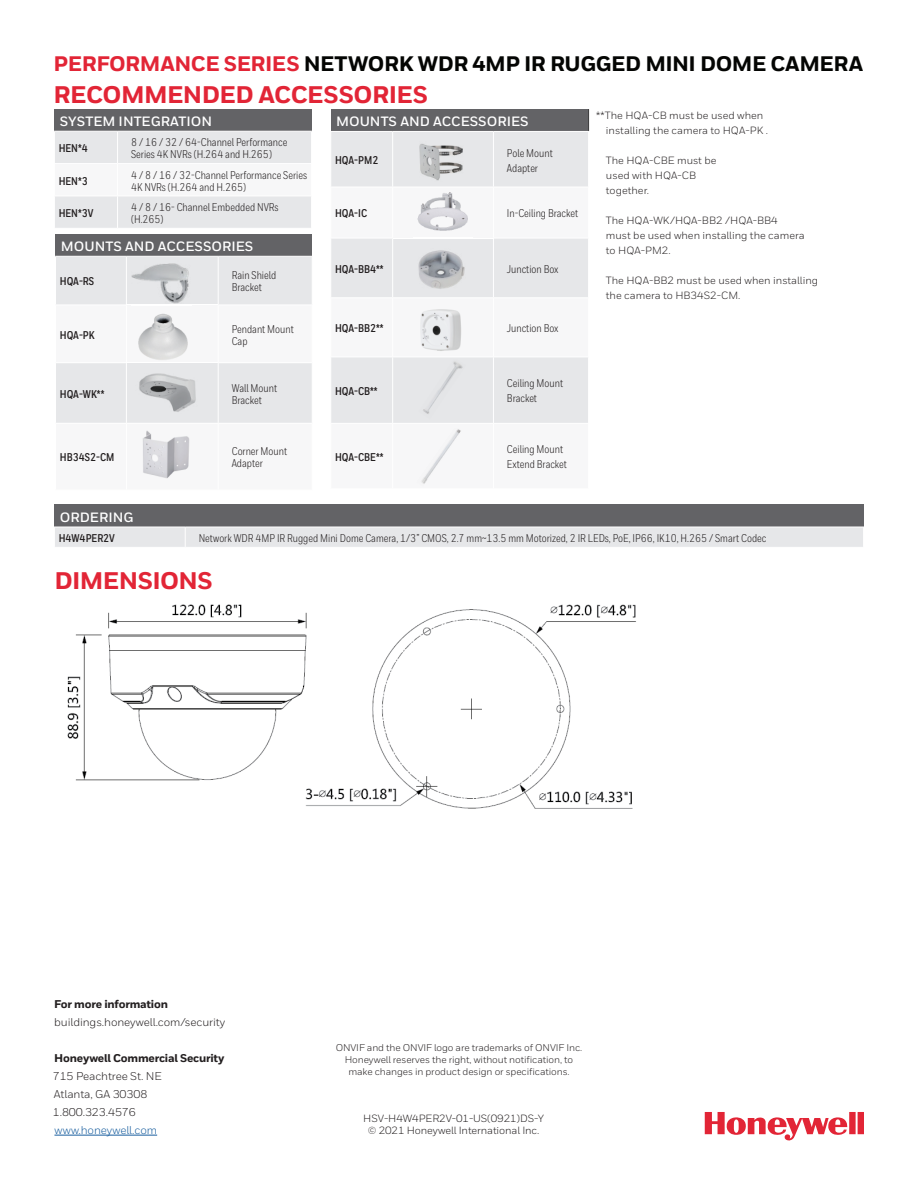
<style>
.page{position:relative;width:918px;height:1188px;background:#fff}
.page>*{position:absolute;margin:0;border:0;box-sizing:border-box;transform-origin:0 0}
.t1{font:800 24px "Honeywell Sans";letter-spacing:-.025em;color:#e22536}
.t2{font:800 21px "Honeywell Sans";letter-spacing:-.02em;color:#040503}
.t3{font:700 13.5px "Honeywell Sans";color:#fff}
.t4{font:11.25px/12px "Honeywell Cond";color:#231f20}
.t5{font:700 11.25px "Honeywell Cond";color:#231f20}
.t6{font:11.25px/18px "Honeywell Sans";letter-spacing:-.01em;color:#231f20}
.t7{font:800 11.25px "Honeywell Sans";letter-spacing:-.02em;color:#231f20}
.t8{font:11.25px "Honeywell Sans";letter-spacing:-.01em;color:#175d9e}
.t9{font:10.5px/15px "Honeywell Sans";color:#231f20}
.t10{font:9.75px/12px "Honeywell Sans";letter-spacing:-.01em;color:#231f20;text-align:center}
.s1{color:#e22536}
</style>
<div class="page">
<div style="left:54px;top:505px;width:810px;height:22px;background:#636366"></div>
<div style="left:55px;top:527px;width:808px;height:20px;background:#e6e7e9"></div>
<hr style="left:54px;top:1135px;width:103px;height:1px;background:#175d9e">
<div style="left:54px;top:109px;width:258px;height:22px;background:#636366"></div>
<svg style="left:55px;top:132px;width:256px;height:96px"></svg>
<hr style="left:117px;top:132px;width:1px;height:31px;background:#fff">
<hr style="left:54px;top:163px;width:64px;height:1px;background:#fff">
<hr style="left:118px;top:163px;width:194px;height:1px;background:#fff">
<hr style="left:117px;top:164px;width:1px;height:32px;background:#fff">
<hr style="left:54px;top:196px;width:64px;height:1px;background:#fff">
<hr style="left:118px;top:196px;width:194px;height:1px;background:#fff">
<hr style="left:117px;top:196px;width:1px;height:32px;background:#fff">
<svg style="left:705px;top:1112px;width:159px;height:29px"></svg>
<img style="left:67px;top:604px;width:569px;height:205px">
<div style="left:331px;top:109px;width:258px;height:22px;background:#636366"></div>
<div style="left:331px;top:132px;width:257px;height:55px;background:#e6e7e9"></div>
<svg style="left:331px;top:239px;width:257px;height:184px;fill:#e6e7e9"></svg>
<svg style="left:588px;top:109px;width:1px;height:22px"></svg>
<hr style="left:330px;top:297px;width:63px;height:1px;background:#fff">
<hr style="left:330px;top:357px;width:63px;height:1px;background:#fff">
<hr style="left:392px;top:132px;width:1px;height:55px;background:#fff">
<hr style="left:493px;top:132px;width:1px;height:55px;background:#fff">
<hr style="left:392px;top:238px;width:1px;height:59px;background:#fff">
<hr style="left:493px;top:238px;width:1px;height:59px;background:#fff">
<hr style="left:393px;top:297px;width:100px;height:1px;background:#fff">
<hr style="left:392px;top:298px;width:1px;height:59px;background:#fff">
<hr style="left:493px;top:297px;width:96px;height:1px;background:#fff">
<hr style="left:493px;top:298px;width:1px;height:59px;background:#fff">
<hr style="left:393px;top:357px;width:100px;height:1px;background:#fff">
<hr style="left:392px;top:357px;width:1px;height:66px;background:#fff">
<hr style="left:493px;top:357px;width:96px;height:1px;background:#fff">
<hr style="left:493px;top:357px;width:1px;height:66px;background:#fff">
<div style="left:56px;top:234px;width:256px;height:22px;background:#636366"></div>
<div style="left:56px;top:257px;width:256px;height:48px;background:#e6e7e9"></div>
<div style="left:56px;top:363px;width:256px;height:60px;background:#e6e7e9"></div>
<hr style="left:126px;top:257px;width:1px;height:48px;background:#fff">
<hr style="left:218px;top:257px;width:1px;height:48px;background:#fff">
<hr style="left:126px;top:363px;width:1px;height:60px;background:#fff">
<hr style="left:218px;top:363px;width:1px;height:60px;background:#fff">
<img style="left:131px;top:260px;width:60px;height:45px">
<img style="left:138px;top:313px;width:50px;height:48px">
<img style="left:136px;top:373px;width:61px;height:40px">
<img style="left:418px;top:248px;width:47px;height:42px">
<img style="left:418px;top:360px;width:48px;height:59px">
<img style="left:420px;top:428px;width:41px;height:57px">
<img style="left:417px;top:192px;width:51px;height:39px">
<img style="left:419px;top:141px;width:45px;height:41px">
<img style="left:419px;top:309px;width:44px;height:43px">
<img style="left:142px;top:430px;width:48px;height:49px">
<h2 class="t2" style="left:54px;top:50px;width:811px"><span class="s1">PERFORMANCE SERIES</span> NETWORK WDR 4MP IR RUGGED MINI DOME CAMERA</h2>
<h1 class="t1" style="left:54px;top:80px;width:376px">RECOMMENDED ACCESSORIES</h1>
<p class="t3" style="left:60px;top:113px;width:154px">SYSTEM INTEGRATION</p>
<p class="t5" style="left:59px;top:141px;width:31px">HEN*4</p>
<p class="t4" style="left:131px;top:136px;width:158px">8 / 16 / 32 / 64-Channel Performance<br>Series 4K NVRs (H.264 and H.265)</p>
<p class="t5" style="left:59px;top:174px;width:31px">HEN*3</p>
<p class="t4" style="left:131px;top:169px;width:178px">4 / 8 / 16 / 32-Channel Performance Series<br>4K NVRs (H.264 and H.265)</p>
<p class="t5" style="left:59px;top:206px;width:36px">HEN*3V</p>
<p class="t4" style="left:131px;top:201px;width:149px">4 / 8 / 16- Channel Embedded NVRs (H.265)</p>
<p class="t3" style="left:336px;top:113px;width:194px">MOUNTS AND ACCESSORIES</p>
<p class="t5" style="left:335px;top:153px;width:45px">HQA-PM2</p>
<p class="t4" style="left:507px;top:145px;width:47px;line-height:15px">Pole Mount<br>Adapter</p>
<p class="t5" style="left:335px;top:207px;width:34px">HQA-IC</p>
<p class="t4" style="left:507px;top:207px;width:73px">In-Ceiling Bracket</p>
<p class="t3" style="left:61px;top:238px;width:194px">MOUNTS AND ACCESSORIES</p>
<p class="t5" style="left:60px;top:275px;width:36px">HQA-RS</p>
<p class="t4" style="left:232px;top:270px;width:46px">Rain Shield<br>Bracket</p>
<p class="t5" style="left:60px;top:328px;width:36px">HQA-PK</p>
<p class="t4" style="left:232px;top:323px;width:64px">Pendant Mount<br>Cap</p>
<p class="t5" style="left:60px;top:387px;width:46px">HQA-WK**</p>
<p class="t4" style="left:232px;top:382px;width:47px">Wall Mount<br>Bracket</p>
<p class="t5" style="left:60px;top:451px;width:56px">HB34S2-CM</p>
<p class="t4" style="left:232px;top:446px;width:57px">Corner Mount<br>Adapter</p>
<p class="t5" style="left:335px;top:262px;width:50px">HQA-BB4**</p>
<p class="t4" style="left:507px;top:263px;width:53px">Junction Box</p>
<p class="t5" style="left:335px;top:321px;width:50px">HQA-BB2**</p>
<p class="t4" style="left:507px;top:322px;width:53px">Junction Box</p>
<p class="t5" style="left:335px;top:384px;width:44px">HQA-CB**</p>
<p class="t4" style="left:507px;top:376px;width:58px;line-height:15px">Ceiling Mount<br>Bracket</p>
<p class="t5" style="left:335px;top:450px;width:50px">HQA-CBE**</p>
<p class="t4" style="left:507px;top:442px;width:62px;line-height:15px">Ceiling Mount<br>Extend Bracket</p>
<p class="t9" style="left:606px;top:107px;width:164px;text-indent:-10px">**The HQA-CB must be used when installing the camera to HQA-PK .</p>
<p class="t9" style="left:606px;top:152px;width:112px">The HQA-CBE must be used with HQA-CB together.</p>
<p class="t9" style="left:606px;top:212px;width:200px">The HQA-WK/HQA-BB2 /HQA-BB4 must be used when installing the camera to HQA-PM2.</p>
<p class="t9" style="left:606px;top:272px;width:214px">The HQA-BB2 must be used when installing the camera to HB34S2-CM.</p>
<p class="t3" style="left:60px;top:509px;width:75px">ORDERING</p>
<p class="t5" style="left:59px;top:531px;width:58px">H4W4PER2V</p>
<p class="t4" style="left:199px;top:532px;width:569px">Network WDR 4MP IR Rugged Mini Dome Camera, 1/3” CMOS, 2.7 mm~13.5 mm Motorized, 2 IR LEDs, PoE, IP66, IK10, H.265 / Smart Codec</p>
<h1 class="t1" style="left:54px;top:566px;width:160px">DIMENSIONS</h1>
<p class="t7" style="left:54px;top:997px;width:115px">For more information</p>
<p class="t6" style="left:54px;top:1013px;width:173px">buildings.honeywell.com/security</p>
<p class="t7" style="left:54px;top:1051px;width:172px">Honeywell Commercial Security</p>
<p class="t6" style="left:53px;top:1067px;width:111px">715 Peachtree St. NE<br>Atlanta, GA 30308<br>1.800.323.4576</p>
<p class="t8" style="left:54px;top:1123px;width:104px">www.honeywell.com</p>
<p class="t10" style="left:336px;top:1042px;width:248px">ONVIF and the ONVIF logo are trademarks of ONVIF Inc.<br>Honeywell reserves the right, without notification, to make changes in product design or specifications.</p>
<p class="t9" style="left:363px;top:1112px;width:182px;line-height:12px;text-align:center">HSV-H4W4PER2V-01-US(0921)DS-Y © 2021 Honeywell International Inc.</p>
</div>
